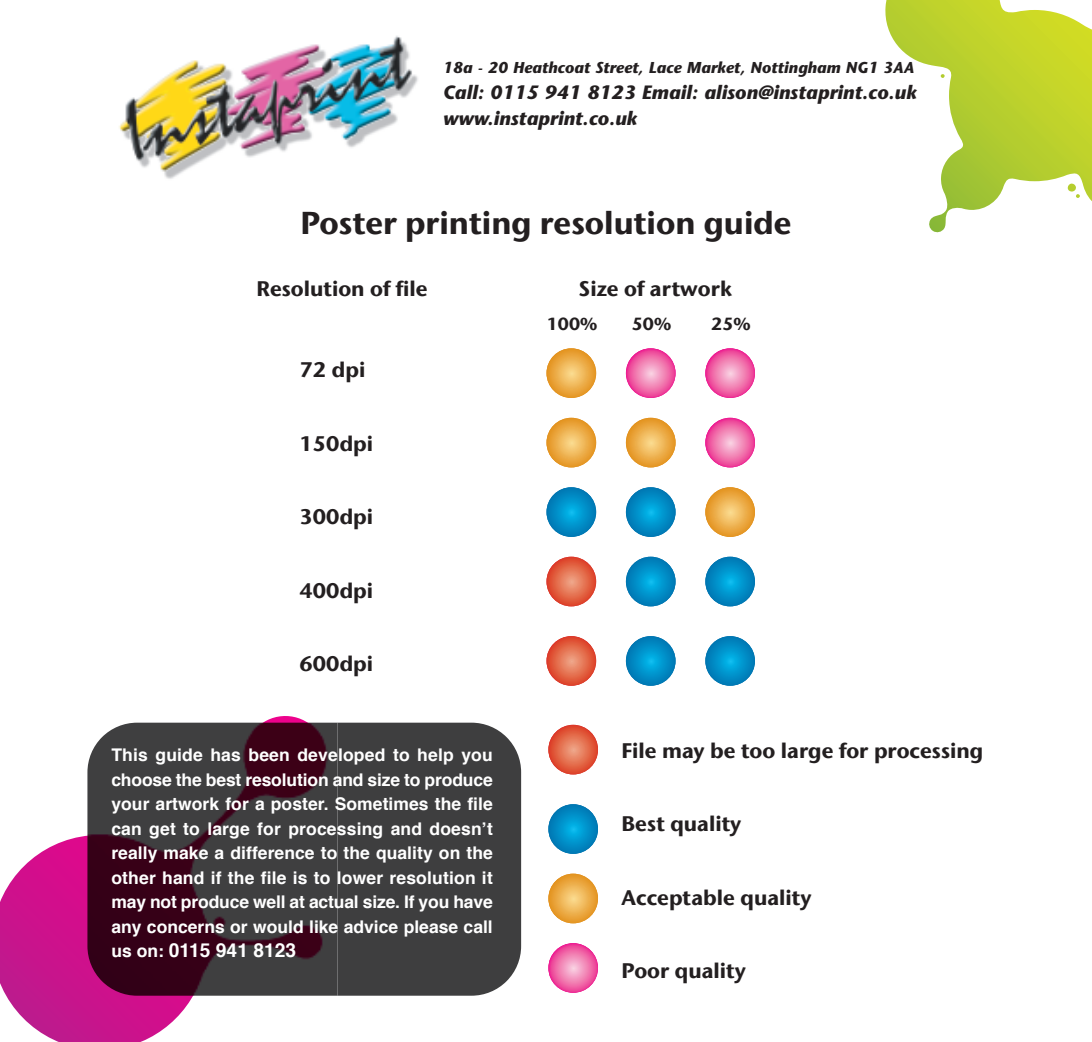
<style>
.page{position:relative;width:1092px;height:1042px;background:#fff}
.page>*{position:absolute;margin:0;border:0;box-sizing:border-box;transform-origin:0 0}
.t1{font:700 31.5px "Stone Sans IIITCW01";color:#231f20}
.t2{font:700 21px "Stone Sans IIITCW01";color:#231f20}
.t3{font:italic 700 19.25px/26.2px "Stone Sans";color:#231f20}
.t4{font:700 19.25px "Helvetica";color:#fff}
.t5{font:700 17.5px/24.5px "Helvetica";color:#fff;text-align:justify}
.t6{font:700 17.5px "Stone Sans IIITCW01";color:#231f20}
.t7{font:italic 700 15.75px "Stone Sans";color:#231f20}
.s1{font-size:17.5px}
</style>
<div class="page">
<svg style="left:0;top:716px;width:330px;height:326px"></svg>
<svg style="left:885px;top:0;width:206px;height:233px"></svg>
<img style="left:119px;top:36px;width:299px;height:143px">
<svg style="left:546px;top:348px;width:50px;height:50px;background:#ebab47"></svg>
<svg style="left:626px;top:348px;width:49px;height:50px;background:#f06cac"></svg>
<svg style="left:546px;top:418px;width:50px;height:49px;background:#ebab46"></svg>
<svg style="left:626px;top:418px;width:49px;height:49px;background:#ebab46"></svg>
<svg style="left:546px;top:487px;width:50px;height:50px;background:#048dc6"></svg>
<svg style="left:626px;top:487px;width:49px;height:50px;background:#018cc5"></svg>
<svg style="left:546px;top:557px;width:50px;height:49px;background:#e26446"></svg>
<svg style="left:626px;top:557px;width:49px;height:49px;background:#008cc6"></svg>
<svg style="left:705px;top:348px;width:50px;height:50px;background:#f06cac"></svg>
<svg style="left:705px;top:418px;width:50px;height:49px;background:#f06cac"></svg>
<svg style="left:705px;top:487px;width:50px;height:50px;background:#ebab47"></svg>
<svg style="left:705px;top:557px;width:50px;height:49px;background:#018cc5"></svg>
<svg style="left:546px;top:636px;width:50px;height:50px;background:#e26448"></svg>
<svg style="left:626px;top:636px;width:49px;height:50px;background:#018cc5"></svg>
<svg style="left:705px;top:636px;width:50px;height:50px;background:#038dc6"></svg>
<svg style="left:548px;top:804px;width:50px;height:50px;background:#038dc6"></svg>
<svg style="left:548px;top:725px;width:50px;height:49px;background:#e26346"></svg>
<svg style="left:548px;top:873px;width:50px;height:50px;background:#ebac48"></svg>
<svg style="left:548px;top:943px;width:50px;height:50px;background:#f06cac"></svg>
<div style="left:337px;top:722px;width:184px;height:273px;background:#3e3e3f"></div>
<img style="left:87px;top:722px;width:50px;height:273px">
<p class="t7" style="left:443px;top:61px;width:472px">18a - 20 Heathcoat Street, Lace Market, Nottingham NG1 3AA</p>
<p class="t3" style="left:443px;top:81px;width:475px">Call: 0115 941 8123 Email: alison@instaprint.co.uk www.instaprint.co.uk</p>
<h1 class="t1" style="left:300px;top:202px;width:492px">Poster printing resolution guide</h1>
<p class="t2" style="left:256px;top:274px;width:173px">Resolution of file</p>
<p class="t2" style="left:579px;top:274px;width:155px">Size of artwork</p>
<p class="t6" style="left:546px;top:312px;width:52px">100%</p>
<p class="t6" style="left:631px;top:312px;width:41px">50%</p>
<p class="t6" style="left:711px;top:312px;width:41px">25%</p>
<p class="t2" style="left:299px;top:356px;width:67px">72 dpi</p>
<p class="t2" style="left:299px;top:429px;width:75px">150dpi</p>
<p class="t2" style="left:299px;top:503px;width:75px">300dpi</p>
<p class="t2" style="left:299px;top:576px;width:75px">400dpi</p>
<p class="t2" style="left:299px;top:650px;width:75px">600dpi</p>
<p class="t5" style="left:111px;top:744px;width:383px">This guide has been developed to help you choose the best resolution and size to produce your artwork for a poster. Sometimes the file can get to large for processing and doesn’t really make a difference to the quality on the other hand if the file is to lower resolution it may not produce well at actual size. If you have any concerns or would like advice please call</p>
<p class="t4" style="left:111px;top:942px;width:186px"><span class="s1">us on:</span> 0115 941 8123</p>
<p class="t2" style="left:621px;top:736px;width:363px">File may be too large for processing</p>
<p class="t2" style="left:621px;top:810px;width:121px">Best quality</p>
<p class="t2" style="left:621px;top:883px;width:191px">Acceptable quality</p>
<p class="t2" style="left:621px;top:957px;width:126px">Poor quality</p>
</div>
